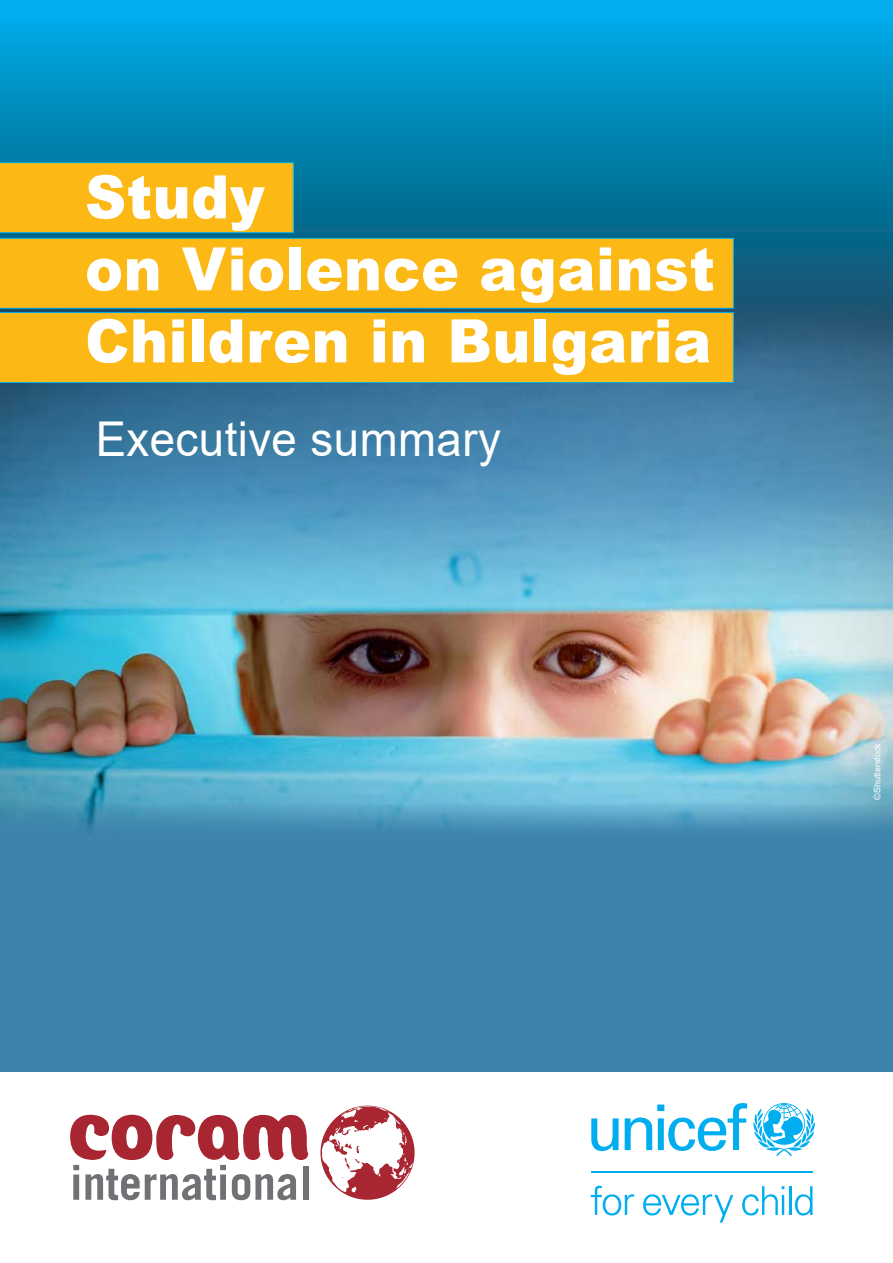
<style>
.page{position:relative;width:893px;height:1263px;background:#fff}
.page>*{position:absolute;margin:0;border:0;box-sizing:border-box;transform-origin:0 0}
.ОСНОВЕН{font:900 60px/72px "Arial";letter-spacing:.01em;color:#fff;scale:.95 1}
.ОСНОВЕН-2{font:48px "Arial";letter-spacing:.01em;color:#fff;scale:.95 1}
.ОСНОВЕН-3{font:9px "Arial";color:#fff}
</style>
<div class="page">
<svg style="left:0;top:0;width:893px;height:293px;background:#008bbb"></svg>
<img style="left:0;top:293px;width:893px;height:511px">
<div style="left:0;top:804px;width:893px;height:267px;background:#3d84ac"></div>
<svg style="left:753px;top:1103px;width:62px;height:53px"></svg>
<svg style="left:591px;top:1118px;width:28px;height:33px"></svg>
<svg style="left:625px;top:1103px;width:122px;height:48px"></svg>
<hr style="left:591px;top:1172px;width:221px;height:1px;background:#00aeef">
<svg style="left:591px;top:1186px;width:43px;height:29px"></svg>
<svg style="left:643px;top:1194px;width:90px;height:28px"></svg>
<svg style="left:742px;top:1186px;width:42px;height:29px"></svg>
<hr style="left:789px;top:1186px;width:2px;height:29px;background:#00aeef">
<svg style="left:795px;top:1186px;width:18px;height:29px"></svg>
<div style="left:0;top:162px;width:293px;height:71px;background:#fcb814"></div>
<div style="left:0;top:238px;width:733px;height:70px;background:#fcb814"></div>
<div style="left:0;top:312px;width:733px;height:71px;background:#fcb814"></div>
<svg style="left:70px;top:1115px;width:238px;height:85px"></svg>
<div style="left:303px;top:1166px;width:5px;height:34px;background:#717074"></div>
<div style="left:320px;top:1106px;width:95px;height:94px;background:#a72631;border-radius:50%"></div>
<svg style="left:322px;top:1106px;width:91px;height:86px"></svg>
<p class="ОСНОВЕН" style="left:85px;top:159px;width:664px">Study<br>on Violence against<br>Children in Bulgaria</p>
<p class="ОСНОВЕН-2" style="left:96px;top:406px;width:428px">Executive summary</p>
<p class="ОСНОВЕН-3" style="left:871px;top:800px;width:58px;rotate:-90deg">©Shutterstock</p>
</div>
